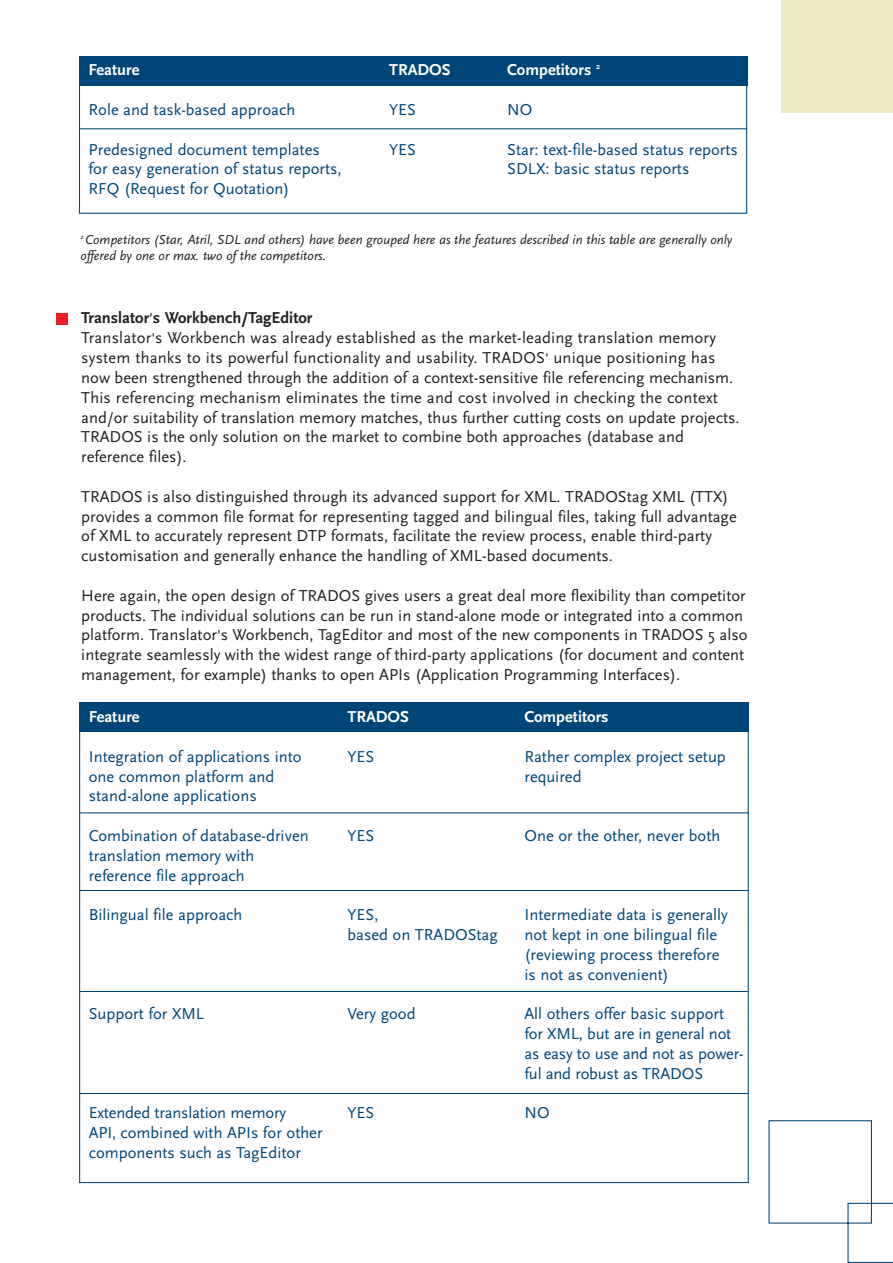
<style>
.page{position:relative;width:893px;height:1263px;background:#fff}
.page>*{position:absolute;margin:0;border:0;box-sizing:border-box;transform-origin:0 0}
.t1{font:16.5px/19.8px "Scala Sans";color:#231f20}
.t2{font:16.5px/19.8px "Scala Sans";color:#004577}
.t3{font:700 16.5px "Scala Sans";color:#fff}
.t4{font:italic 13.5px/16.2px "Scala Sans";color:#231f20}
.s1{font-weight:700}
.s2{font-weight:700;font-size:15px}
.s3{font-size:15px}
</style>
<div class="page">
<div style="left:79px;top:703px;width:669px;height:29px;background:#004577"></div>
<div style="left:56px;top:313px;width:11px;height:12px;background:#ee1e24"></div>
<div style="left:781px;top:0;width:111px;height:113px;background:#f1eac6"></div>
<svg style="left:768px;top:1120px;width:124px;height:143px"></svg>
<div style="left:79px;top:56px;width:668px;height:30px;background:#004577"></div>
<div style="left:79px;top:64px;width:668px;height:150px;border:1px solid #004577"></div>
<hr style="left:79px;top:128px;width:667px;height:1px;background:#004577">
<hr style="left:80px;top:812px;width:668px;height:1px;background:#004577">
<hr style="left:79px;top:890px;width:669px;height:1px;background:#004577">
<hr style="left:79px;top:991px;width:668px;height:1px;background:#004577">
<hr style="left:79px;top:1093px;width:669px;height:1px;background:#004577">
<p class="t3" style="left:89px;top:63px;width:52px">Feature</p>
<p class="t3" style="left:389px;top:63px;width:63px">TRADOS</p>
<p class="t3" style="left:507px;top:63px;width:94px">Competitors <sup>2</sup></p>
<p class="t2" style="left:89px;top:101px;width:208px">Role and task-based approach</p>
<p class="t2" style="left:389px;top:101px;width:28px">YES</p>
<p class="t2" style="left:507px;top:101px;width:27px">NO</p>
<p class="t2" style="left:89px;top:141px;width:233px">Predesigned document templates</p>
<p class="t2" style="left:389px;top:141px;width:28px">YES</p>
<p class="t2" style="left:507px;top:141px;width:232px">Star: text-file-based status reports</p>
<p class="t2" style="left:89px;top:161px;width:254px">for easy generation of status reports,</p>
<p class="t2" style="left:507px;top:161px;width:184px">SDLX: basic status reports</p>
<p class="t2" style="left:89px;top:180px;width:202px">RFQ (Request for Quotation)</p>
<p class="t4" style="left:81px;top:233px;width:653px"><sup>2</sup> Competitors (Star, Atril, SDL and others) have been grouped here as the features described in this table are generally only offered by one or max. two of the competitors.</p>
<p class="t1" style="left:81px;top:310px;width:659px"><span class="s1">Translator</span><span class="s2">'</span><span class="s1">s Workbench/TagEditor<br></span>Translator<span class="s3">'</span>s Workbench was already established as the market-leading translation memory system thanks to its powerful functionality and usability. TRADOS<span class="s3">'</span> unique positioning has now been strengthened through the addition of a context-sensitive file referencing mechanism.<br>This referencing mechanism eliminates the time and cost involved in checking the context and/or suitability of translation memory matches, thus further cutting costs on update projects.<br>TRADOS is the only solution on the market to combine both approaches (database and reference files).</p>
<p class="t1" style="left:81px;top:488px;width:657px">TRADOS is also distinguished through its advanced support for XML. TRADOStag XML (TTX) provides a common file format for representing tagged and bilingual files, taking full advantage of XML to accurately represent DTP formats, facilitate the review process, enable third-party customisation and generally enhance the handling of XML-based documents.</p>
<p class="t1" style="left:81px;top:587px;width:667px">Here again, the open design of TRADOS gives users a great deal more flexibility than competitor products. The individual solutions can be run in stand-alone mode or integrated into a common platform. Translator<span class="s3">'</span>s Workbench, TagEditor and most of the new components in TRADOS 5 also integrate seamlessly with the widest range of third-party applications (for document and content management, for example) thanks to open APIs (Application Programming Interfaces).</p>
<p class="t3" style="left:89px;top:710px;width:52px">Feature</p>
<p class="t2" style="left:89px;top:748px;width:214px">Integration of applications into one common platform and stand-alone applications</p>
<p class="t2" style="left:89px;top:827px;width:221px">Combination of database-driven translation memory with reference file approach</p>
<p class="t2" style="left:89px;top:906px;width:155px">Bilingual file approach</p>
<p class="t3" style="left:524px;top:710px;width:86px">Competitors</p>
<p class="t2" style="left:524px;top:748px;width:203px">Rather complex project setup required</p>
<p class="t3" style="left:347px;top:710px;width:63px">TRADOS</p>
<p class="t2" style="left:347px;top:748px;width:28px">YES</p>
<p class="t2" style="left:524px;top:827px;width:197px">One or the other, never both</p>
<p class="t2" style="left:347px;top:827px;width:28px">YES</p>
<p class="t2" style="left:524px;top:906px;width:205px">Intermediate data is generally not kept in one bilingual file (reviewing process therefore is not as convenient)</p>
<p class="t2" style="left:524px;top:1005px;width:221px">All others offer basic support for XML, but are in general not as easy to use and not as power&shy;ful and robust as TRADOS</p>
<p class="t2" style="left:524px;top:1105px;width:27px">NO</p>
<p class="t2" style="left:347px;top:906px;width:152px">YES,<br>based on TRADOStag</p>
<p class="t2" style="left:89px;top:1005px;width:117px">Support for XML</p>
<p class="t2" style="left:347px;top:1005px;width:69px">Very good</p>
<p class="t2" style="left:89px;top:1105px;width:235px">Extended translation memory<br>API, combined with APIs for other components such as TagEditor</p>
<p class="t2" style="left:347px;top:1105px;width:28px">YES</p>
</div>
